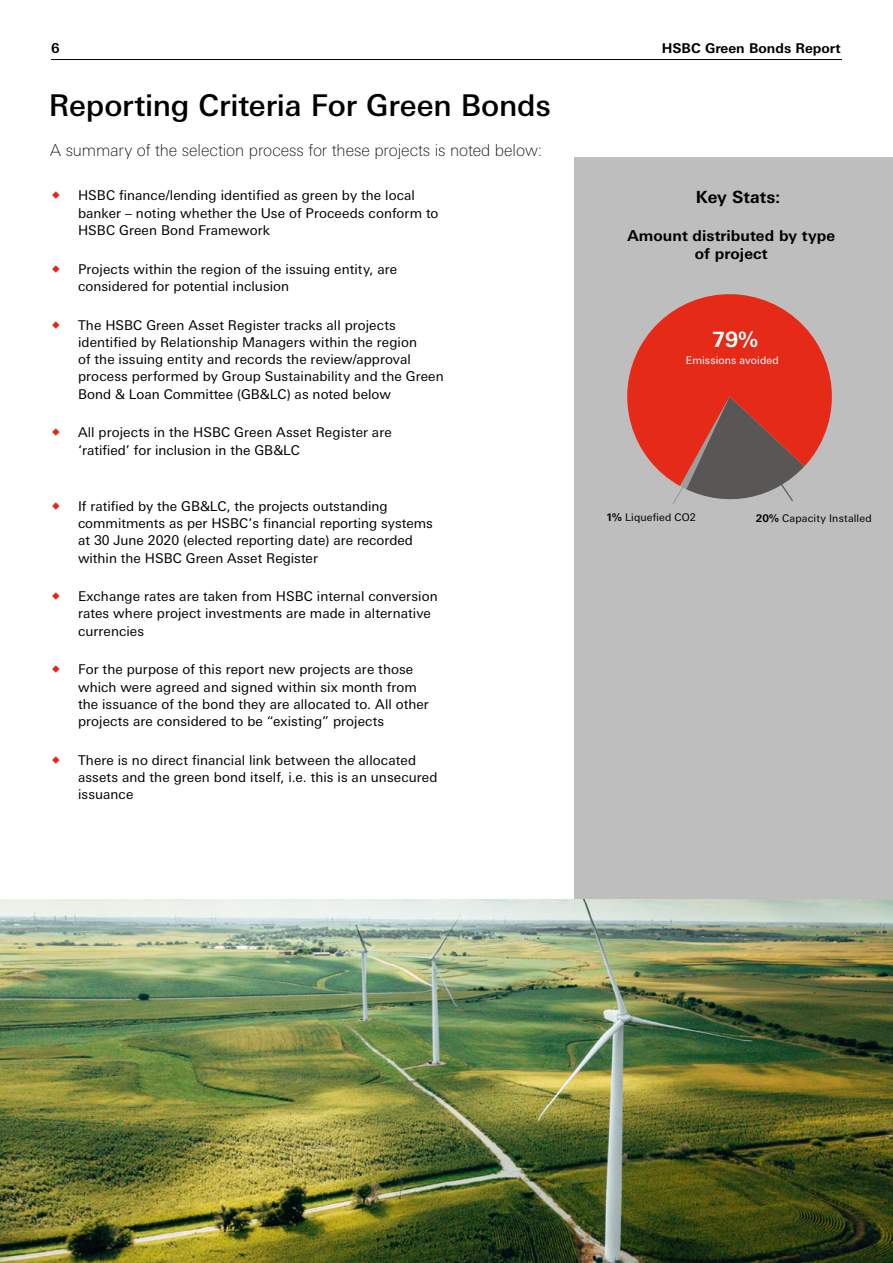
<style>
.page{position:relative;width:893px;height:1263px;background:#fff}
.page>*{position:absolute;margin:0;border:0;box-sizing:border-box;transform-origin:0 0}
.t1{font:500 30px "Univers Nextfor HSBC";letter-spacing:-.005em;color:#000}
.t2{font:700 21px "Univers Nextfor HSBC";color:#fff}
.t3{font:700 16.8px "Univers Nextfor HSBC";color:#000}
.t4{font:100 16.5px "Univers Nextfor HSBC";letter-spacing:-.005em;color:#000}
.t5{font:700 15px/18px "Univers Nextfor HSBC";letter-spacing:.005em;color:#000;text-align:center}
.t6{font:13.5px/17.2px "Univers Nextfor HSBC";letter-spacing:.005em;color:#000}
.t7{font:700 13.5px "Univers Nextfor HSBC";color:#000}
.t8{font:10.5px "Univers Nextfor HSBC";letter-spacing:.015em;color:#000}
.t9{font:10.5px "Univers Nextfor HSBC";letter-spacing:.015em;color:#fff}
.s1{font-style:inherit}
.s2{font-weight:700}
</style>
<div class="page">
<div style="left:574px;top:157px;width:319px;height:790px;background:#bebebe"></div>
<hr style="left:51px;top:59px;width:791px;height:1px;background:#000">
<img style="left:0;top:899px;width:893px;height:364px">
<svg style="left:672px;top:486px;width:121px;height:18px"></svg>
<svg style="left:627px;top:294px;width:205px;height:192px;fill:#e52a18"></svg>
<p class="t7" style="left:51px;top:38px;width:10px">6</p>
<p class="t7" style="left:662px;top:38px;width:180px">HSBC Green Bonds Report</p>
<h1 class="t1" style="left:49px;top:84px;width:504px">Reporting Criteria For Green Bonds</h1>
<p class="t4" style="left:50px;top:139px;width:493px">A summary of the selection process for these projects is noted below:</p>
<p class="t6" style="left:78px;top:186px;width:362px">HSBC finance/lending identified as green by the local banker – noting whether the Use of Proceeds conform to<br>HSBC Green Bond Framework</p>
<p class="t6" style="left:78px;top:259px;width:321px">Projects within the region of the issuing entity, are considered for potential inclusion</p>
<p class="t6" style="left:78px;top:315px;width:367px">The HSBC Green Asset Register tracks all projects identified by Relationship Managers within the region<br>of the issuing entity and records the review/approval process performed by Group Sustainability and the Green Bond <span class="s1">&amp; Loan</span> Committee <span class="s1">(GB&amp;LC)</span> as noted below</p>
<p class="t6" style="left:78px;top:423px;width:315px">All projects in the HSBC Green Asset Register are ‘ratified’ for inclusion in the <span class="s1">GB&amp;LC</span></p>
<p class="t3" style="left:696px;top:185px;width:86px">Key Stats:</p>
<p class="t5" style="left:627px;top:226px;width:209px">Amount distributed by type of project</p>
<h2 class="t2" style="left:712px;top:325px;width:47px">79%</h2>
<p class="t9" style="left:686px;top:353px;width:95px">Emissions avoided</p>
<p class="t6" style="left:78px;top:496px;width:356px">If ratified by the <span class="s1">GB&amp;LC</span>, the projects <span class="s1">outstanding </span>commitments as per HSBC’s <span class="s1">financial reporting systems </span>at 30 June 2020 (elected reporting <span class="s1">date) are recorded </span>within the HSBC Green Asset Register</p>
<p class="t6" style="left:78px;top:587px;width:361px">Exchange rates are taken from HSBC internal conversion rates where project investments are made in alternative currencies</p>
<p class="t6" style="left:78px;top:660px;width:352px">For the purpose of this report new projects are those which were agreed and signed within six month from the issuance of the bond they are allocated to. All other projects are considered to be “existing” projects</p>
<p class="t6" style="left:78px;top:751px;width:361px">There is no direct financial link between the allocated assets and the green bond itself, i.e. this is an unsecured issuance</p>
<p class="t8" style="left:606px;top:510px;width:91px"><span class="s2">1%</span> Liquefied CO2</p>
<p class="t8" style="left:756px;top:510px;width:118px"><span class="s2">20%</span> Capacity Installed</p>
</div>
